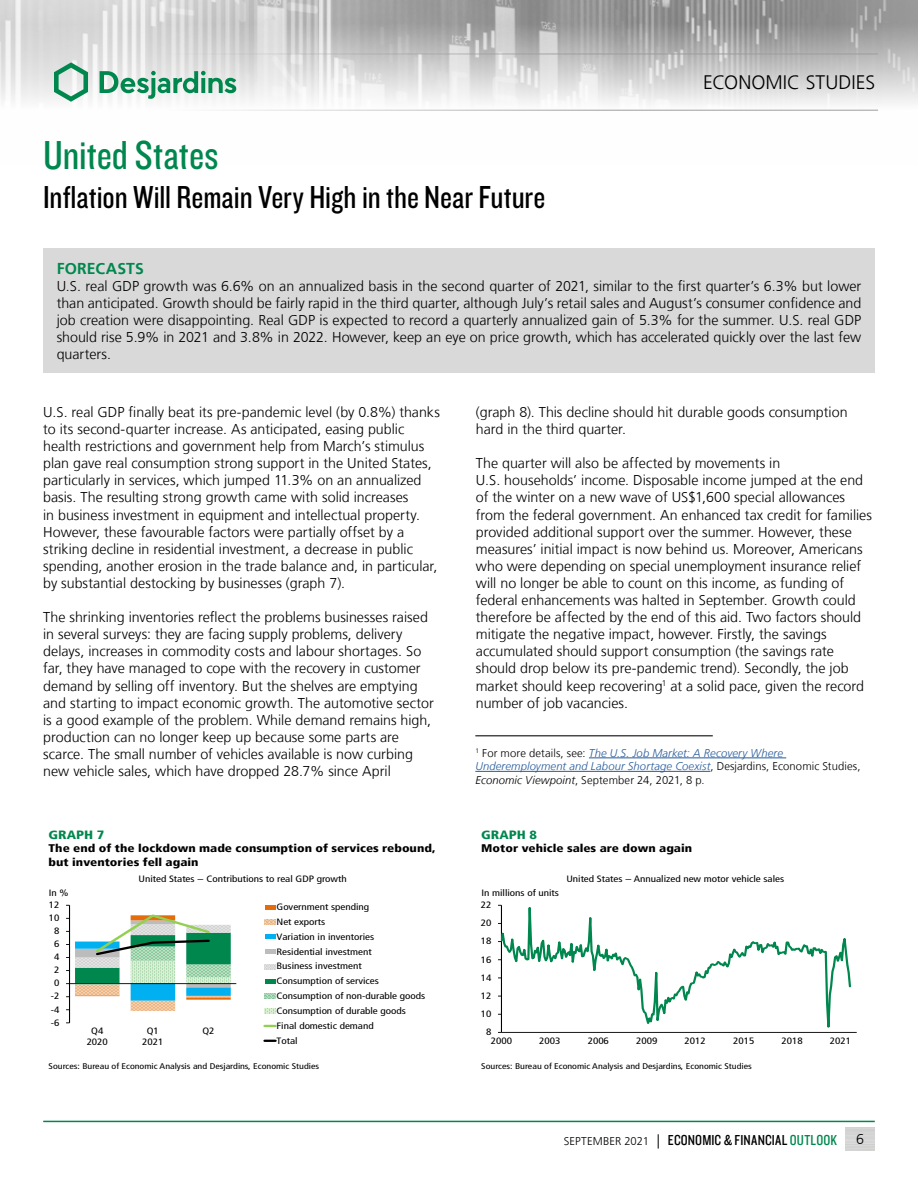
<style>
.page{position:relative;width:918px;height:1188px;background:#fff}
.page>*{position:absolute;margin:0;border:0;box-sizing:border-box;transform-origin:0 0}
.t1{font:42px "Knockout 29 Junior Ltweight";color:#00874e}
.t2{font:33px "Knockout 29 Junior Ltweight";letter-spacing:-.005em;color:#000}
.t3{font:300 19.5px "Frutiger LT";letter-spacing:.005em;color:#000}
.t4{font:700 15.75px "Frutiger LT";letter-spacing:.01em;color:#00874e}
.t5{font:15px "Knockout 29 Junior Ltweight";letter-spacing:.01em;color:#000}
.t6{font:300 14.25px/17.1px "Frutiger LT";color:#000}
.t7{font:900 condensed 12px "Frutiger LT";color:#00874e;scale:1.2 1}
.t8{font:italic 300 11.25px/13.5px "Frutiger LT";letter-spacing:.01em;color:#275b9b}
.t9{font:900 condensed 11.1px/13.2px "Frutiger LT";color:#000;scale:1.2 1}
.t10{font:condensed 9.3px "Frutiger LT";color:#000;scale:1.2 1}
.t11{font:condensed 9.15px/14.9px "Frutiger LT";color:#000;scale:1.2 1}
.t12{font:condensed 8.25px "Frutiger LT";color:#000;scale:1.2 1}
.s1{font-style:normal;color:#000}
.s2{color:#000}
.s3{font-family:"Frutiger LT";font-weight:300;font-size:11.25px}
.s4{font-family:"Frutiger LT";font-weight:300;font-size:14.25px}
.s5{color:#00874e}
</style>
<div class="page">
<img style="left:0;top:0;width:918px;height:110px">
<hr style="left:0;top:54px;width:878px;height:1px;background:#9d9d9c">
<hr style="left:0;top:110px;width:878px;height:1px;background:#9d9d9c">
<svg style="left:54px;top:62px;width:34px;height:40px"></svg>
<svg style="left:100px;top:71px;width:136px;height:28px"></svg>
<hr style="left:43px;top:1121px;width:832px;height:1px;background:#00874e">
<div style="left:43px;top:248px;width:832px;height:125px;background:#d9d9d9"></div>
<hr style="left:69px;top:905px;width:1px;height:118px;background:#000">
<hr style="left:70px;top:983px;width:166px;height:1px;background:#000">
<svg style="left:66px;top:913px;width:165px;height:98px"></svg>
<div style="left:265px;top:905px;width:10px;height:5px;background:#e46c0a"></div>
<svg style="left:265px;top:920px;width:10px;height:5px"></svg>
<div style="left:265px;top:934px;width:10px;height:5px;background:#00b0f0"></div>
<div style="left:265px;top:949px;width:10px;height:5px;background:#bdbcbc"></div>
<div style="left:265px;top:964px;width:10px;height:5px;background:#d9d9d9"></div>
<div style="left:265px;top:979px;width:10px;height:5px;background:#00874e"></div>
<svg style="left:265px;top:994px;width:10px;height:5px"></svg>
<svg style="left:265px;top:1009px;width:10px;height:5px"></svg>
<svg style="left:265px;top:1025px;width:10px;height:2px"></svg>
<svg style="left:265px;top:1040px;width:10px;height:2px"></svg>
<hr style="left:501px;top:1032px;width:356px;height:1px;background:#000">
<svg style="left:501px;top:905px;width:351px;height:128px"></svg>
<hr style="left:475px;top:735px;width:238px;height:1px;background:#4a4a49">
<hr style="left:589px;top:758px;width:197px;height:1px;background:#275b9b">
<hr style="left:475px;top:771px;width:235px;height:1px;background:#275b9b">
<h1 class="t1" style="left:43px;top:128px;width:177px">United States</h1>
<h2 class="t2" style="left:43px;top:176px;width:504px">Inflation Will Remain Very High in the Near Future</h2>
<h3 class="t3" style="left:703px;top:72px;width:174px">ECONOMIC STUDIES</h3>
<p class="t4" style="left:57px;top:259px;width:89px">FORECASTS</p>
<p class="t6" style="left:57px;top:277px;width:806px;text-align:justify">U.S. real GDP growth was 6.6% on an annualized basis in the second quarter of 2021, similar to the first quarter’s 6.3% but lower than anticipated. Growth should be fairly rapid in the third quarter, although July’s retail sales and August’s consumer confidence and job creation were disappointing. Real GDP is expected to record a quarterly annualized gain of 5.3% for the summer. U.S. real GDP should rise 5.9% in 2021 and 3.8% in 2022. However, keep an eye on price growth, which has accelerated quickly over the last few quarters.</p>
<p class="t6" style="left:43px;top:404px;width:398px">U.S. real GDP finally beat its pre-pandemic level (by 0.8%) thanks to its second-quarter increase. As anticipated, easing public health restrictions and government help from March’s stimulus plan gave real consumption strong support in the United States, particularly in services, which jumped 11.3% on an annualized basis. The resulting strong growth came with solid increases<br>in business investment in equipment and intellectual property.<br>However, these favourable factors were partially offset by a striking decline in residential investment, a decrease in public spending, another erosion in the trade balance and, in particular, by substantial destocking by businesses (graph 7).</p>
<p class="t6" style="left:43px;top:609px;width:392px">The shrinking inventories reflect the problems businesses raised in several surveys: they are facing supply problems, delivery delays, increases in commodity costs and labour shortages. So far, they have managed to cope with the recovery in customer demand by selling off inventory. But the shelves are emptying and starting to impact economic growth. The automotive sector is a good example of the problem. While demand remains high, production can no longer keep up because some parts are scarce. The small number of vehicles available is now curbing new vehicle sales, which have dropped 28.7% since April</p>
<p class="t6" style="left:476px;top:404px;width:373px">(graph 8). This decline should hit durable goods consumption hard in the third quarter.</p>
<p class="t6" style="left:476px;top:455px;width:398px">The quarter will also be affected by movements in<br>U.S. households’ income. Disposable income jumped at the end of the winter on a new wave of US$1,600 special allowances from the federal government. An enhanced tax credit for families provided additional support over the summer. However, these measures’ initial impact is now behind us. Moreover, Americans who were depending on special unemployment insurance relief will no longer be able to count on this income, as funding of federal enhancements was halted in September. Growth could therefore be affected by the end of this aid. Two factors should mitigate the negative impact, however. Firstly, the savings accumulated should support consumption (the savings rate should drop below its pre-pandemic trend). Secondly, the job market should keep recovering<sup>1</sup> at a solid pace, given the record number of job vacancies.</p>
<p class="t8" style="left:475px;top:746px;width:387px"><sup>1</sup> <span class="s1">For more details, see:</span> The U.S. Job Market: A Recovery Where<br>Underemployment and Labour Shortage Coexist<span class="s1">, Desjardins, Economic Studies,<br></span><span class="s2">Economic Viewpoint</span><span class="s1">, September 24, 2021, 8 p.</span></p>
<p class="t7" style="left:49px;top:828px;width:48px">GRAPH 7</p>
<p class="t9" style="left:49px;top:842px;width:324px">The end of the lockdown made consumption of services rebound, but inventories fell again</p>
<p class="t7" style="left:481px;top:828px;width:48px">GRAPH 8</p>
<p class="t9" style="left:481px;top:842px;width:177px">Motor vehicle sales are down again</p>
<p class="t11" style="left:139px;top:871px;width:175px">United States − Contributions to real GDP growth</p>
<p class="t11" style="left:566px;top:871px;width:183px">United States − Annualized new motor vehicle sales</p>
<p class="t11" style="left:49px;top:885px;width:18px">In %</p>
<p class="t11" style="left:481px;top:885px;width:66px">In millions of units</p>
<p class="t10" style="left:49px;top:899px;width:10px">12</p>
<p class="t11" style="left:49px;top:911px;width:10px">10</p>
<p class="t11" style="left:54px;top:924px;width:6px">8</p>
<p class="t11" style="left:54px;top:937px;width:6px">6</p>
<p class="t11" style="left:54px;top:950px;width:6px">4</p>
<p class="t11" style="left:54px;top:963px;width:6px">2</p>
<p class="t11" style="left:54px;top:976px;width:6px">0</p>
<p class="t11" style="left:51px;top:989px;width:9px">-2</p>
<p class="t11" style="left:51px;top:1002px;width:9px">-4</p>
<p class="t10" style="left:51px;top:1017px;width:9px">-6</p>
<p class="t11" style="left:91px;top:1024px;width:12px">Q4</p>
<p class="t10" style="left:87px;top:1037px;width:19px">2020</p>
<p class="t11" style="left:147px;top:1024px;width:12px">Q1</p>
<p class="t10" style="left:142px;top:1037px;width:19px">2021</p>
<p class="t11" style="left:202px;top:1024px;width:12px">Q2</p>
<p class="t11" style="left:277px;top:899px;width:79px">Government spending</p>
<p class="t10" style="left:277px;top:916px;width:42px">Net exports</p>
<p class="t11" style="left:277px;top:929px;width:125px">Variation in inventories<br>Residential investment<br>Business investment<br>Consumption of services<br>Consumption of non-durable goods</p>
<p class="t10" style="left:277px;top:1005px;width:109px">Consumption of durable goods</p>
<p class="t11" style="left:277px;top:1018px;width:83px">Final domestic demand<br>Total</p>
<p class="t10" style="left:481px;top:899px;width:10px">22</p>
<p class="t11" style="left:481px;top:916px;width:10px">20</p>
<p class="t11" style="left:481px;top:934px;width:10px">18</p>
<p class="t11" style="left:481px;top:952px;width:10px">16</p>
<p class="t10" style="left:481px;top:972px;width:10px">14</p>
<p class="t11" style="left:481px;top:988px;width:10px">12</p>
<p class="t11" style="left:481px;top:1006px;width:10px">10</p>
<p class="t11" style="left:486px;top:1025px;width:6px">8</p>
<p class="t11" style="left:491px;top:1033px;width:19px">2000</p>
<p class="t11" style="left:539px;top:1033px;width:19px">2003</p>
<p class="t11" style="left:588px;top:1033px;width:19px">2006</p>
<p class="t11" style="left:636px;top:1033px;width:19px">2009</p>
<p class="t11" style="left:685px;top:1033px;width:19px">2012</p>
<p class="t11" style="left:733px;top:1033px;width:19px">2015</p>
<p class="t11" style="left:782px;top:1033px;width:19px">2018</p>
<p class="t11" style="left:830px;top:1033px;width:19px">2021</p>
<p class="t12" style="left:49px;top:1062px;width:227px">Sources: Bureau of Economic Analysis and Desjardins, Economic Studies</p>
<p class="t12" style="left:481px;top:1062px;width:227px">Sources: Bureau of Economic Analysis and Desjardins, Economic Studies</p>
<p class="t5" style="left:564px;top:1130px;width:275px"><span class="s3">SEPTEMBER 2021</span> <span class="s4">|</span> ECONOMIC &amp; FINANCIAL <span class="s5">OUTLOOK</span></p>
<p class="t6" style="left:856px;top:1131px;width:9px">6</p>
</div>
